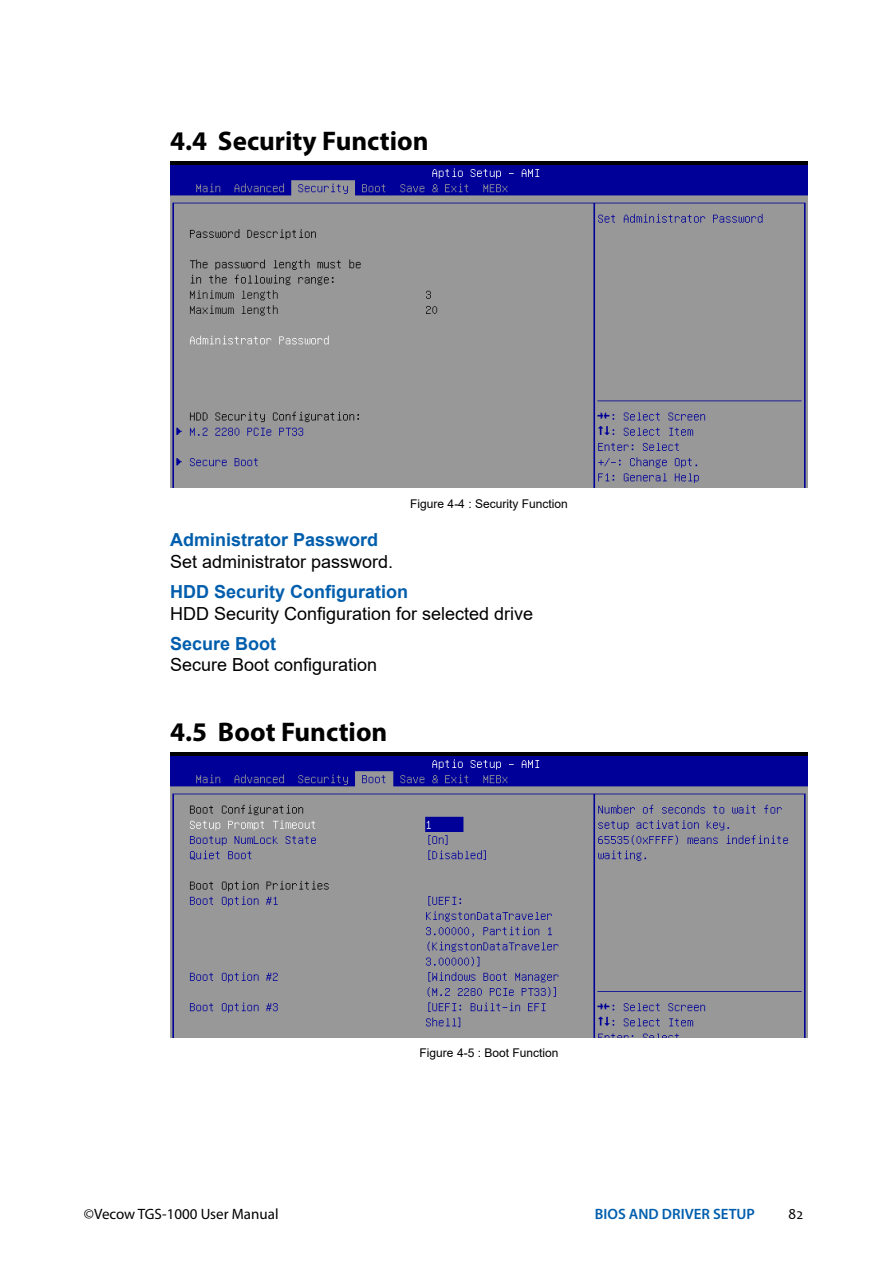
<style>
.page{position:relative;width:893px;height:1263px;background:#fff}
.page>*{position:absolute;margin:0;border:0;box-sizing:border-box;transform-origin:0 0}
.t1{font:700 27px "Myriad Pro";color:#000}
.t2{font:18px "Arial";color:#000}
.t3{font:700 18px "Arial";color:#005ead}
.t4{font:15px "Myriad Pro";color:#000}
.t5{font:600 15px "Myriad Pro";color:#005ead}
.t6{font:15px "Candara";color:#000}
.t7{font:12px "Arial";color:#000}
</style>
<div class="page">
<img style="left:170px;top:161px;width:638px;height:327px">
<img style="left:170px;top:753px;width:638px;height:284px">
<h1 class="t1" style="left:170px;top:123px;width:260px">4.4 Security Function</h1>
<p class="t7" style="left:410px;top:495px;width:159px">Figure 4-4 : Security Function</p>
<p class="t3" style="left:170px;top:527px;width:210px">Administrator Password</p>
<p class="t2" style="left:170px;top:549px;width:225px">Set administrator password.</p>
<p class="t3" style="left:170px;top:579px;width:240px">HDD Security Configuration</p>
<p class="t2" style="left:170px;top:601px;width:365px">HDD Security Configuration for selected drive</p>
<p class="t3" style="left:170px;top:631px;width:108px">Secure Boot</p>
<p class="t2" style="left:170px;top:652px;width:209px">Secure Boot configuration</p>
<h1 class="t1" style="left:170px;top:714px;width:219px">4.5 Boot Function</h1>
<p class="t7" style="left:420px;top:1045px;width:140px">Figure 4-5 : Boot Function</p>
<p class="t4" style="left:84px;top:1205px;width:196px">©Vecow TGS-1000 User Manual</p>
<p class="t5" style="left:595px;top:1204px;width:162px">BIOS AND DRIVER SETUP</p>
<p class="t6" style="left:788px;top:1204px;width:17px">82</p>
</div>
